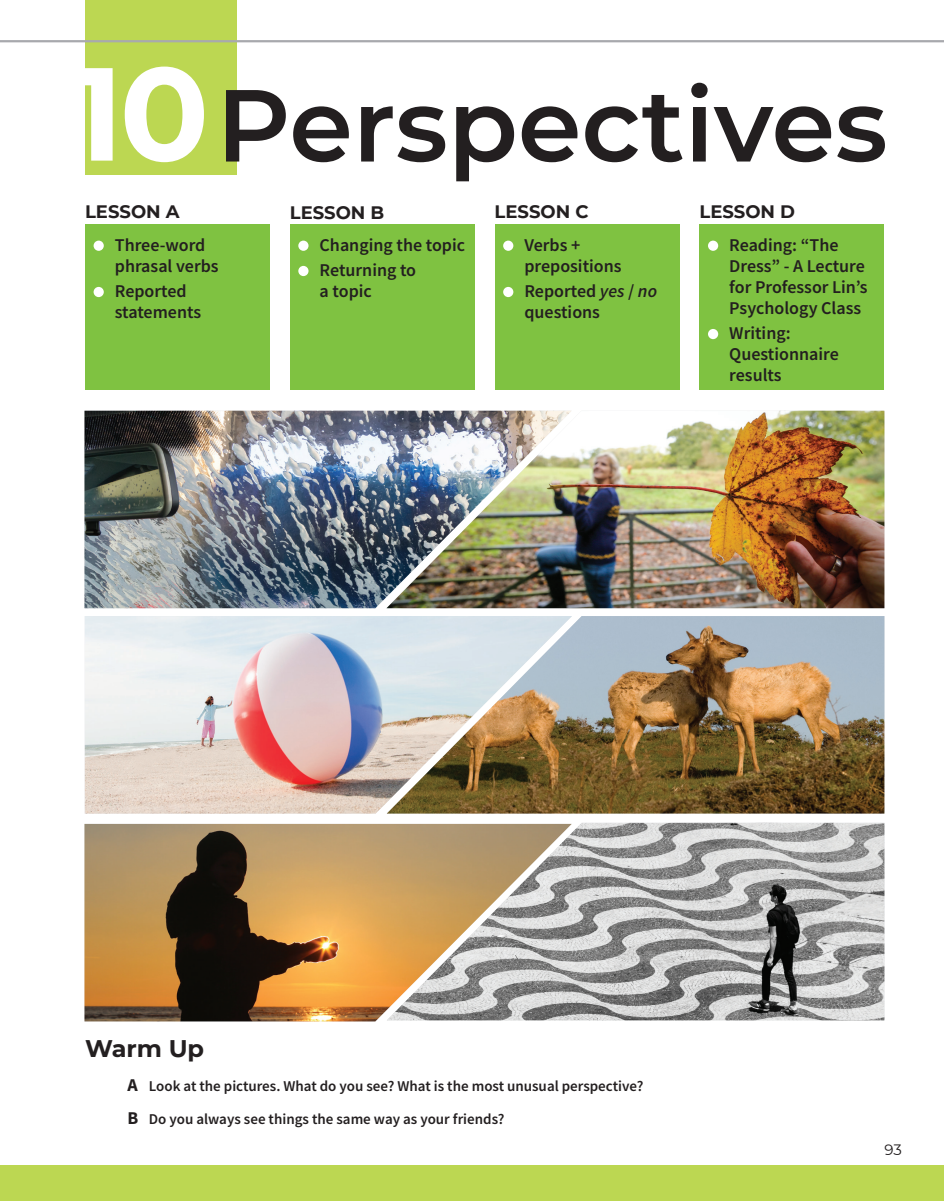
<style>
.page{position:relative;width:944px;height:1201px;background:#fff}
.page>*{position:absolute;margin:0;border:0;box-sizing:border-box;transform-origin:0 0}
.t1{font:600 102px "Montserrat";color:#231f20}
.t2{font:700 24px "Montserrat";color:#231f20}
.t3{font:600 18px/21px "Source Sans Pro";color:#231f20}
.t4{font:700 18px "Montserrat";color:#231f20}
.t5{font:600 15px "Source Sans Pro";color:#231f20}
.t6{font:15px "Montserrat";color:#231f20}
.s1{font-weight:700;font-size:132px;color:#fff}
.s2{font-style:italic}
.s3{font-weight:700;font-size:18px}
</style>
<div class="page">
<div style="left:0;top:1165px;width:944px;height:35px;background:#bcd752"></div>
<div style="left:85px;top:0;width:151px;height:175px;background:#bcd752"></div>
<hr style="left:0;top:40px;width:944px;height:2px;background:#a8a9ad">
<img style="left:84px;top:410px;width:302px;height:198px">
<img style="left:84px;top:823px;width:487px;height:198px">
<img style="left:386px;top:410px;width:498px;height:198px">
<img style="left:85px;top:616px;width:302px;height:197px">
<img style="left:387px;top:616px;width:497px;height:197px">
<img style="left:387px;top:822px;width:497px;height:198px">
<div style="left:85px;top:224px;width:185px;height:165px;background:#7fc241"></div>
<div style="left:94px;top:240px;width:10px;height:11px;background:#fff;border-radius:50%"></div>
<div style="left:94px;top:287px;width:10px;height:10px;background:#fff;border-radius:50%"></div>
<div style="left:290px;top:224px;width:185px;height:166px;background:#7fc241"></div>
<div style="left:298px;top:240px;width:10px;height:11px;background:#fff;border-radius:50%"></div>
<div style="left:298px;top:266px;width:10px;height:10px;background:#fff;border-radius:50%"></div>
<div style="left:494px;top:224px;width:185px;height:166px;background:#7fc241"></div>
<div style="left:503px;top:240px;width:10px;height:11px;background:#fff;border-radius:50%"></div>
<div style="left:503px;top:287px;width:10px;height:10px;background:#fff;border-radius:50%"></div>
<div style="left:699px;top:224px;width:185px;height:165px;background:#7fc241"></div>
<div style="left:708px;top:240px;width:10px;height:11px;background:#fff;border-radius:50%"></div>
<div style="left:708px;top:329px;width:10px;height:10px;background:#fff;border-radius:50%"></div>
<h1 class="t1" style="left:72px;top:53px;width:817px"><span class="s1">10</span>Perspectives</h1>
<p class="t4" style="left:85px;top:199px;width:96px">LESSON A</p>
<p class="t3" style="left:115px;top:234px;width:105px">Three-word phrasal verbs</p>
<p class="t3" style="left:115px;top:280px;width:88px">Reported statements</p>
<p class="t4" style="left:290px;top:200px;width:96px">LESSON B</p>
<p class="t4" style="left:494px;top:199px;width:95px">LESSON C</p>
<p class="t4" style="left:699px;top:199px;width:97px">LESSON D</p>
<p class="t3" style="left:319px;top:232px;width:147px;line-height:25.2px">Changing the topic<br>Returning to</p>
<p class="t3" style="left:319px;top:280px;width:54px">a topic</p>
<p class="t3" style="left:524px;top:234px;width:99px">Verbs + prepositions</p>
<p class="t3" style="left:524px;top:280px;width:134px">Reported <span class="s2">yes</span> / <span class="s2">no </span>questions</p>
<p class="t3" style="left:729px;top:234px;width:140px">Reading: “The<br>Dress” - A Lecture for Professor Lin’s<br>Psychology Class</p>
<p class="t3" style="left:729px;top:322px;width:111px">Writing:<br>Questionnaire results</p>
<h2 class="t2" style="left:85px;top:1030px;width:121px">Warm Up</h2>
<p class="t5" style="left:128px;top:1075px;width:517px"><span class="s3">A</span> Look at the pictures. What do you see? What is the most unusual perspective?</p>
<p class="t5" style="left:128px;top:1109px;width:378px"><span class="s3">B</span> Do you always see things the same way as your friends?</p>
<p class="t6" style="left:884px;top:1139px;width:19px">93</p>
</div>
